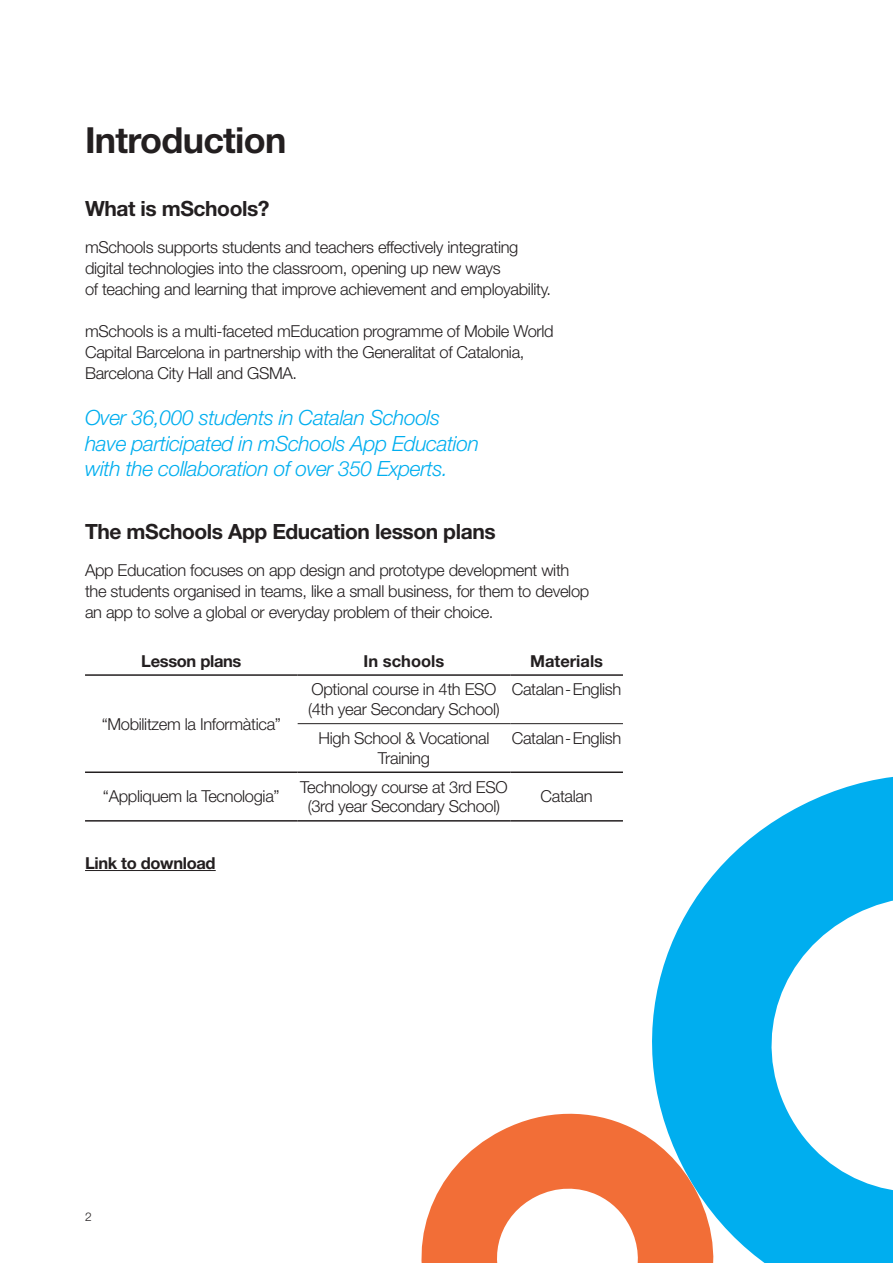
<style>
.page{position:relative;width:893px;height:1263px;background:#fff}
.page>*{position:absolute;margin:0;border:0;box-sizing:border-box;transform-origin:0 0}
.t1{font:700 36px "Helvetica Neue LT Std";letter-spacing:-.02em;color:#231f20}
.t2{font:italic 300 21px/25.2px "Helvetica Neue LT Std";letter-spacing:-.02em;color:#00aeef}
.t3{font:700 21px "Helvetica Neue LT Std";letter-spacing:-.02em;color:#231f20}
.t4{font:300 16.5px/21px "Helvetica Neue LT Std";letter-spacing:-.02em;color:#231f20}
.t5{font:700 16.5px "Helvetica Neue LT Std";letter-spacing:-.02em;color:#231f20}
.t6{font:700 16.5px "Helvetica Neue LT Std";color:#231f20}
.t7{font:300 12px "Helvetica Neue LT Std";color:#231f20}
</style>
<div class="page">
<hr style="left:85px;top:674px;width:213px;height:2px;background:#231f20">
<hr style="left:298px;top:674px;width:212px;height:2px;background:#231f20">
<hr style="left:510px;top:674px;width:113px;height:2px;background:#231f20">
<hr style="left:298px;top:723px;width:212px;height:1px;background:#231f20">
<hr style="left:510px;top:723px;width:113px;height:1px;background:#231f20">
<hr style="left:298px;top:771px;width:212px;height:2px;background:#231f20">
<hr style="left:510px;top:771px;width:113px;height:2px;background:#231f20">
<hr style="left:85px;top:771px;width:213px;height:2px;background:#231f20">
<hr style="left:85px;top:820px;width:213px;height:1px;background:#231f20">
<hr style="left:298px;top:820px;width:212px;height:1px;background:#231f20">
<hr style="left:510px;top:820px;width:113px;height:1px;background:#231f20">
<svg style="left:613px;top:771px;width:280px;height:492px;fill:#00aeef"></svg>
<svg style="left:421px;top:1109px;width:313px;height:154px;fill:#f26e37"></svg>
<hr style="left:85px;top:870px;width:131px;height:1px;background:#231f20">
<h1 class="t1" style="left:85px;top:118px;width:203px">Introduction</h1>
<p class="t3" style="left:85px;top:195px;width:186px">What is mSchools?</p>
<p class="t4" style="left:85px;top:236px;width:467px">mSchools supports students and teachers effectively integrating digital technologies into the classroom, opening up new ways<br>of teaching and learning that improve achievement and employability.</p>
<p class="t4" style="left:85px;top:320px;width:470px">mSchools is a multi-faceted mEducation programme of Mobile World<br>Capital Barcelona in partnership with the Generalitat of Catalonia,<br>Barcelona City Hall and GSMA.</p>
<p class="t2" style="left:85px;top:405px;width:395px">Over 36,000 students in Catalan Schools have participated in mSchools App Education with the collaboration of over 350 Experts.</p>
<p class="t3" style="left:85px;top:518px;width:412px">The mSchools App Education lesson plans</p>
<p class="t4" style="left:85px;top:559px;width:506px">App Education focuses on app design and prototype development with the students organised in teams, like a small business, for them to develop an app to solve a global or everyday problem of their choice.</p>
<p class="t5" style="left:141px;top:650px;width:102px">Lesson plans</p>
<p class="t6" style="left:364px;top:650px;width:82px">In schools</p>
<p class="t6" style="left:530px;top:650px;width:74px">Materials</p>
<p class="t4" style="left:102px;top:713px;width:181px">“Mobilitzem la Informàtica”</p>
<p class="t4" style="left:308px;top:679px;width:193px;line-height:19.8px">Optional course in 4th ESO (4th year Secondary School)</p>
<p class="t4" style="left:512px;top:679px;width:111px">Catalan-English</p>
<p class="t4" style="left:318px;top:728px;width:172px;line-height:19.8px;text-align:center">High School &amp; Vocational<br>Training</p>
<p class="t4" style="left:512px;top:727px;width:111px">Catalan-English</p>
<p class="t4" style="left:103px;top:786px;width:178px">“Appliquem la Tecnologia”</p>
<p class="t4" style="left:300px;top:776px;width:209px;line-height:19.8px;text-align:center">Technology course at 3rd ESO (3rd year Secondary School)</p>
<p class="t4" style="left:540px;top:786px;width:54px">Catalan</p>
<p class="t5" style="left:85px;top:853px;width:132px">Link to download</p>
<p class="t7" style="left:85px;top:1209px;width:8px">2</p>
</div>
